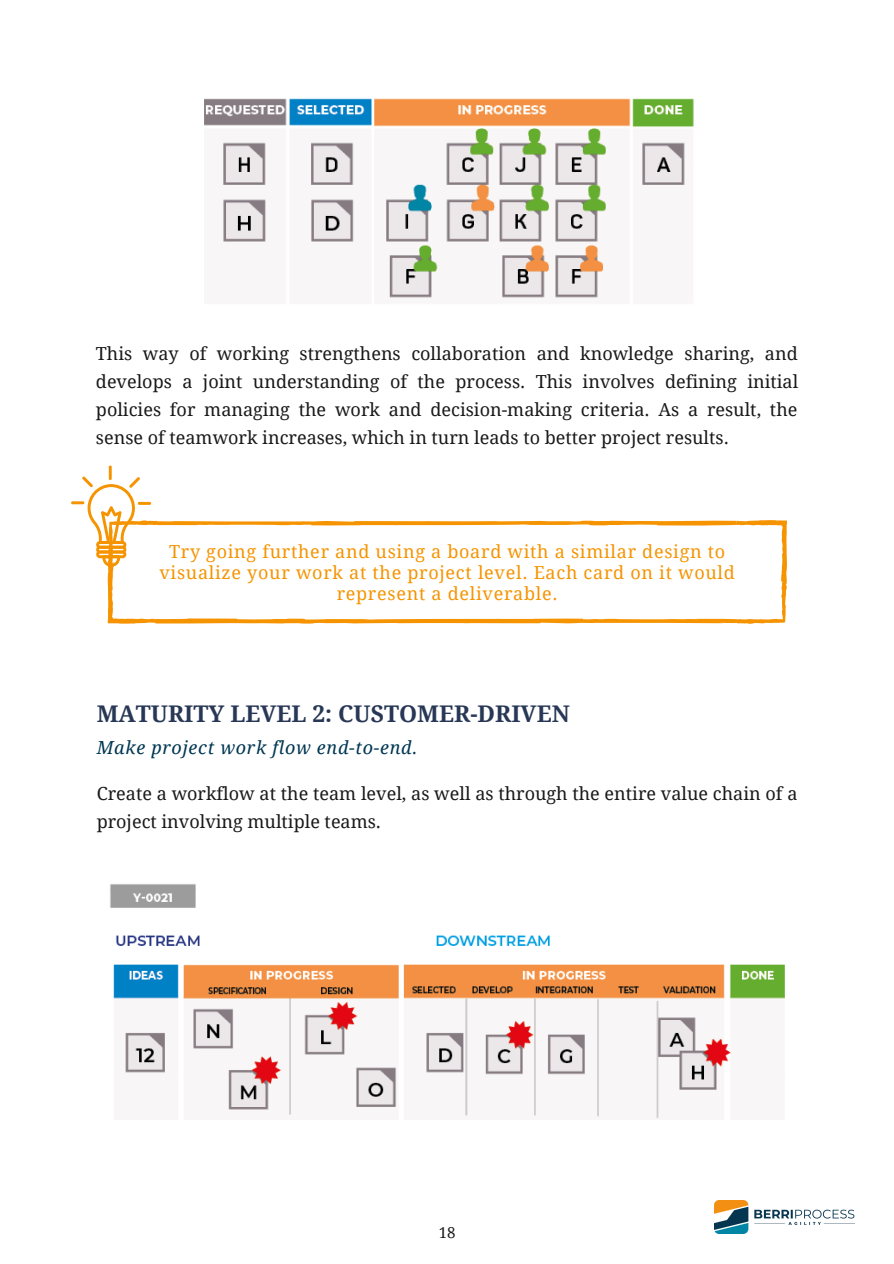
<style>
.page{position:relative;width:894px;height:1264px;background:#fff}
.page>*{position:absolute;margin:0;border:0;box-sizing:border-box;transform-origin:0 0}
.t1{font:700 22.95px "Droid Serif";color:#273755}
.t2{font:18px/28.2px "Droid Serif";color:#191919;text-align:justify}
.t3{font:18px/21.5px "Droid Serif";letter-spacing:.04em;color:#f59400;text-align:center}
.t4{font:italic 18px "Droid Serif";letter-spacing:.04em;color:#003752}
.t5{font:15px "Droid Serif";color:#191919}
</style>
<div class="page">
<img style="left:204px;top:98px;width:490px;height:200px">
<svg style="left:108px;top:520px;width:678px;height:103px"></svg>
<hr style="left:109px;top:465px;width:3px;height:15px;background:#f59400">
<svg style="left:71px;top:476px;width:80px;height:91px"></svg>
<img style="left:109px;top:884px;width:675px;height:235px">
<img style="left:714px;top:1200px;width:140px;height:33px">
<p class="t2" style="left:96px;top:339px;width:703px">This way of working strengthens collaboration and knowledge sharing, and develops a joint understanding of the process. This involves defining initial policies for managing the work and decision-making criteria. As a result, the sense of teamwork increases, which in turn leads to better project results.</p>
<p class="t3" style="left:159px;top:540px;width:577px">Try going further and using a board with a similar design to visualize your work at the project level. Each card on it would represent a deliverable.</p>
<p class="t1" style="left:97px;top:701px;width:474px">MATURITY LEVEL 2: CUSTOMER-DRIVEN</p>
<p class="t4" style="left:97px;top:737px;width:322px">Make project work flow end-to-end.</p>
<p class="t2" style="left:97px;top:779px;width:702px">Create a workflow at the team level, as well as through the entire value chain of a project involving multiple teams.</p>
<p class="t5" style="left:438px;top:1223px;width:18px">18</p>
</div>
